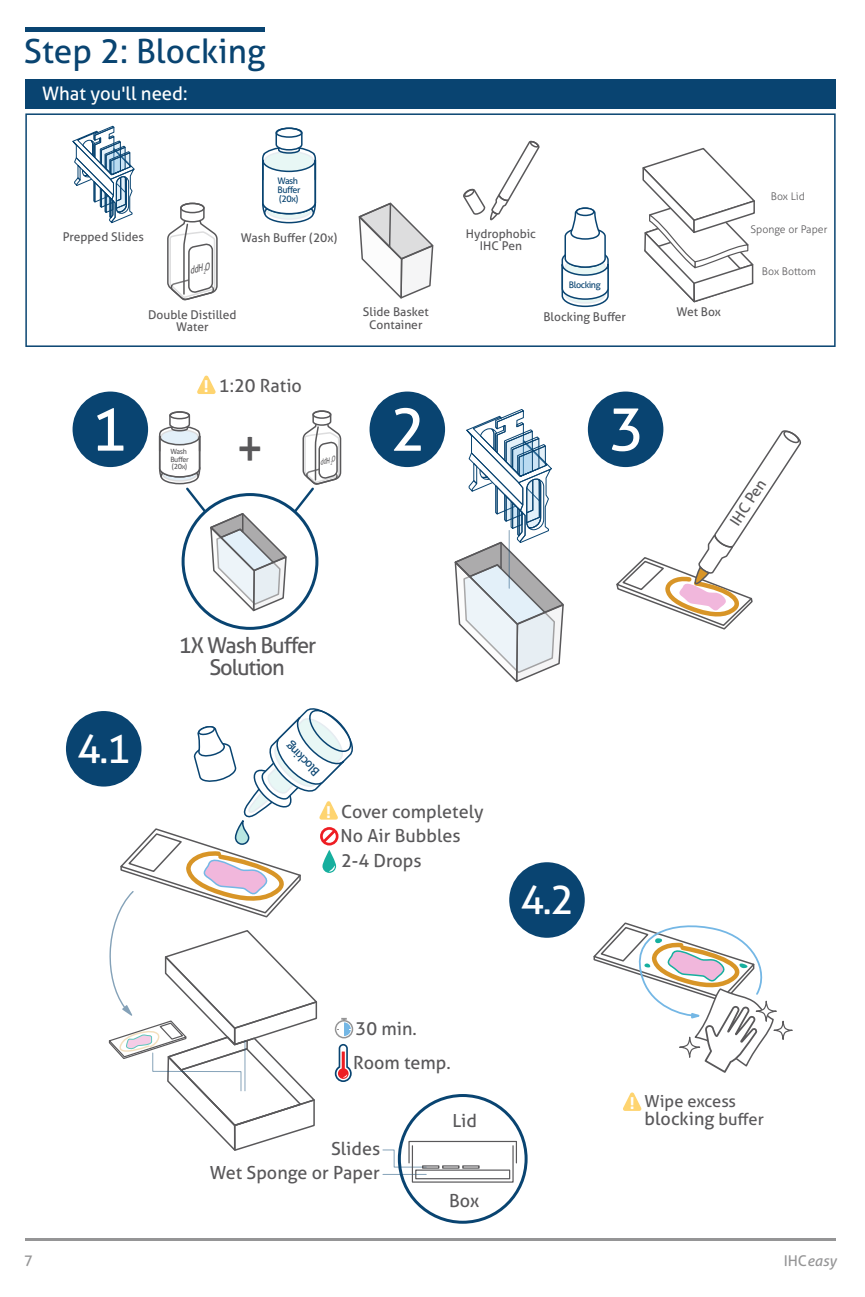
<style>
.page{position:relative;width:865px;height:1297px;background:#fff}
.page>*{position:absolute;margin:0;border:0;box-sizing:border-box;transform-origin:0 0}
.t1{font:59.7px "Aller";color:#fff}
.t2{font:51.9px "Aller";color:#59585a;scale:.93 1}
.t3{font:39.9px "Aller";color:#fff}
.t4{font:33.3px "Aller";color:#094471}
.t5{font:21.9px/22.5px "Aller";letter-spacing:-.05em;color:#59585a;text-align:center}
.t6{font:18.6px "Aller";color:#fff}
.t7{font:18px/24.9px "Aller";color:#59585a}
.t8{font:16.5px "Aller";letter-spacing:-.005em;color:#59585a}
.t9{font:15px "Aller";color:#59585a}
.t10{font:italic 14.7px "Aller";color:#959596}
.t11{font:14.7px "Aller";color:#959596}
.t12{font:12px/12.3px "Aller";color:#59585a;text-align:center}
.t13{font:12px "Aller";color:#094471}
.t14{font:300 10.5px "Aller";color:#59585a}
.t15{font:italic 9.9px "Aller";color:#59585a;scale:.73 1}
.t16{font:9px/9.3px "Aller";letter-spacing:-.05em;color:#094471}
.t17{font:italic 7.5px "Aller";color:#59585a;scale:.73 1}
.t18{font:7.2px/7.5px "Aller";letter-spacing:-.05em;color:#59585a}
.s1{font-weight:700;font-size:16.5px;color:#fff}
.s2{font-weight:700;color:#fff}
.s3{font-size:16.5px}
.s4{font-style:normal}
</style>
<div class="page">
<hr style="left:25px;top:27px;width:240px;height:4px;background:#094471">
<div style="left:25px;top:79px;width:810px;height:30px;background:#094471"></div>
<hr style="left:25px;top:1238px;width:810px;height:2px;background:#959596">
<svg style="left:158px;top:375px;width:184px;height:239px"></svg>
<svg style="left:454px;top:409px;width:110px;height:274px"></svg>
<hr style="left:509px;top:530px;width:1px;height:58px;background:#094471;opacity:.5">
<div style="left:369px;top:391px;width:76px;height:76px;background:#094471;border-radius:50%"></div>
<svg style="left:614px;top:429px;width:187px;height:201px"></svg>
<div style="left:588px;top:391px;width:75px;height:76px;background:#094471;border-radius:50%"></div>
<div style="left:66px;top:711px;width:75px;height:75px;background:#094471;border-radius:50%"></div>
<svg style="left:193px;top:708px;width:160px;height:112px"></svg>
<div style="left:235px;top:820px;width:15px;height:25px;background:#16af9e;border:2px solid #094471;border-radius:6px;opacity:.3"></div>
<div style="left:509px;top:862px;width:76px;height:76px;background:#094471;border-radius:50%"></div>
<svg style="left:593px;top:922px;width:200px;height:151px"></svg>
<svg style="left:623px;top:1092px;width:18px;height:19px"></svg>
<svg style="left:25px;top:113px;width:810px;height:234px"></svg>
<svg style="left:641px;top:147px;width:116px;height:158px"></svg>
<div style="left:73px;top:391px;width:75px;height:76px;background:#094471;border-radius:50%"></div>
<svg style="left:382px;top:1149px;width:40px;height:19px"></svg>
<hr style="left:383px;top:1174px;width:43px;height:1px;background:#094471;opacity:.5">
<div style="left:398px;top:1094px;width:129px;height:129px;border:3px solid #094471;border-radius:50%"></div>
<div style="left:408px;top:1141px;width:109px;height:22px;border:1px solid #59585a"></div>
<div style="left:415px;top:1169px;width:95px;height:10px;border:1px solid #59585a"></div>
<div style="left:422px;top:1165px;width:17px;height:3px;border:1px solid #59585a"></div>
<div style="left:442px;top:1165px;width:17px;height:3px;border:1px solid #59585a"></div>
<div style="left:462px;top:1165px;width:17px;height:3px;border:1px solid #59585a"></div>
<svg style="left:108px;top:827px;width:245px;height:324px"></svg>
<h3 class="t4" style="left:24px;top:39px;width:243px">Step 2: Blocking</h3>
<h3 class="t6" style="left:42px;top:86px;width:147px">What you'll need:</h3>
<p class="t16" style="left:277px;top:177px;width:25px">Wash<br>Buffer (20x)</p>
<p class="t12" style="left:63px;top:232px;width:83px">Prepped Slides</p>
<p class="t12" style="left:241px;top:233px;width:98px">Wash Buffer (20x)</p>
<p class="t12" style="left:466px;top:229px;width:71px">Hydrophobic<br>IHC Pen</p>
<p class="t15" style="left:189px;top:267px;width:29px;rotate:-15deg">ddH<sub>2</sub>O</p>
<p class="t12" style="left:148px;top:309px;width:90px">Double Distilled<br>Water</p>
<p class="t12" style="left:676px;top:307px;width:46px">Wet Box</p>
<p class="t16" style="left:569px;top:282px;width:33px">Blocking</p>
<p class="t12" style="left:363px;top:307px;width:67px">Slide Basket<br>Container</p>
<p class="t12" style="left:543px;top:312px;width:84px">Blocking Buffer</p>
<p class="t14" style="left:771px;top:192px;width:35px">Box Lid</p>
<p class="t14" style="left:750px;top:225px;width:78px">Sponge or Paper</p>
<p class="t14" style="left:762px;top:267px;width:55px">Box Bottom</p>
<h1 class="t1" style="left:91px;top:407px;width:37px">1</h1>
<h3 class="t7" style="left:204px;top:375px;width:100px"><span class="s1">!</span> 1:20 Ratio</h3>
<h2 class="t2" style="left:235px;top:428px;width:33px">+</h2>
<p class="t18" style="left:170px;top:449px;width:20px">Wash<br>Buffer (20x)</p>
<p class="t17" style="left:319px;top:460px;width:23px;rotate:-15deg">ddH<sub>2</sub>O</p>
<h1 class="t1" style="left:390px;top:407px;width:37px">2</h1>
<h1 class="t1" style="left:609px;top:407px;width:37px">3</h1>
<p class="t9" style="left:729px;top:521px;width:54px;rotate:-57deg">IHC Pen</p>
<h3 class="t3" style="left:77px;top:733px;width:55px">4.1</h3>
<h3 class="t5" style="left:179px;top:636px;width:139px">1X Wash Buffer<br>Solution</h3>
<p class="t13" style="left:314px;top:777px;width:44px;rotate:-135deg">Blocking</p>
<h3 class="t7" style="left:341px;top:801px;width:145px;text-indent:-14px"><span class="s1">!</span> Cover completely<br>No Air Bubbles<br>2-4 Drops</h3>
<h3 class="t3" style="left:520px;top:885px;width:55px">4.2</h3>
<h3 class="t7" style="left:355px;top:1017px;width:63px">30 min.</h3>
<h3 class="t7" style="left:353px;top:1052px;width:99px">Room temp.</h3>
<p class="t11" style="left:24px;top:1255px;width:10px">7</p>
<h3 class="t7" style="left:331px;top:1138px;width:51px">Slides</h3>
<h3 class="t7" style="left:210px;top:1162px;width:171px">Wet Sponge or Paper</h3>
<h3 class="t7" style="left:452px;top:1110px;width:26px">Lid</h3>
<h3 class="t7" style="left:449px;top:1189px;width:32px">Box</h3>
<h3 class="t8" style="left:630px;top:1094px;width:108px"><span class="s2">!</span> Wipe excess</h3>
<h3 class="t7" style="left:644px;top:1108px;width:121px">blocking <span class="s3">buffer</span></h3>
<p class="t10" style="left:783px;top:1255px;width:54px"><span class="s4">IHC</span>easy</p>
</div>
